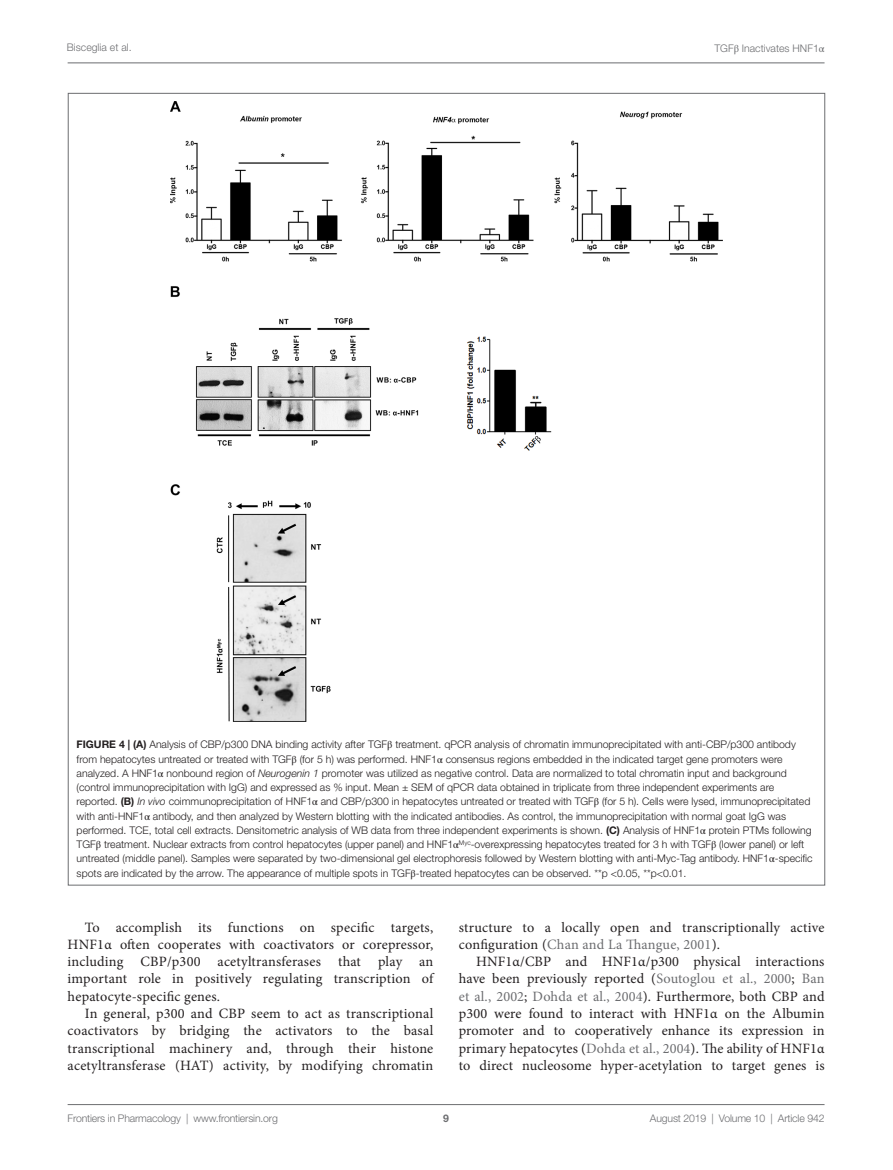
<style>
.page{position:relative;width:893px;height:1170px;background:#fff}
.page>*{position:absolute;margin:0;border:0;box-sizing:border-box;transform-origin:0 0}
.T{font:14.25px/17.2px "Minion Pro";letter-spacing:.015em;color:#231f20;text-align:justify}
.FC{font:300 10.5px/14.2px "Helvetica Neue LT Std";color:#231f20}
.t1{font:300 10.5px "Helvetica Neue LT Std";letter-spacing:-.015em;color:#6c6d70}
.t2{font:700 10.5px "Helvetica Neue LT Std";color:#6c6d70}
.s1{font-family:"STIX General";font-weight:400}
.s2{font-weight:700}
.s3{font-style:italic}
.s4{color:#6c6d70}
</style>
<div class="page">
<hr style="left:68px;top:63px;width:756px;height:1px;background:#6c6d70">
<hr style="left:68px;top:1104px;width:756px;height:1px;background:#6c6d70">
<img style="left:170px;top:102px;width:553px;height:619px">
<p class="t1" style="left:67px;top:41px;width:66px">Bisceglia et al.</p>
<p class="t1" style="left:714px;top:42px;width:112px">TGF<span class="s1">β</span> Inactivates HNF1<span class="s1">α</span></p>
<p class="FC" style="left:77px;top:737px;width:738px"><span class="s2">FIGURE 4 | (A)</span> Analysis of CBP/p300 DNA binding activity after TGF<span class="s1">β</span> treatment. qPCR analysis of chromatin immunoprecipitated with anti-CBP/p300 antibody from hepatocytes untreated or treated with TGF<span class="s1">β</span> (for 5 h) was performed. HNF1<span class="s1">α</span> consensus regions embedded in the indicated target gene promoters were analyzed. A HNF1<span class="s1">α</span> nonbound region of <span class="s3">Neurogenin 1</span> promoter was utilized as negative control. Data are normalized to total chromatin input and background (control immunoprecipitation with IgG) and expressed as % input. Mean ± SEM of qPCR data obtained in triplicate from three independent experiments are reported. <span class="s2">(B)</span> <span class="s3">In vivo</span> coimmunoprecipitation of HNF1<span class="s1">α</span> and CBP/p300 in hepatocytes untreated or treated with TGF<span class="s1">β</span> (for 5 h). Cells were lysed, immunoprecipitated with anti-HNF1<span class="s1">α</span> antibody, and then analyzed by Western blotting with the indicated antibodies. As control, the immunoprecipitation with normal goat IgG was performed. TCE, total cell extracts. Densitometric analysis of WB data from three independent experiments is shown. <span class="s2">(C)</span> Analysis of HNF1<span class="s1">α</span> protein PTMs following TGF<span class="s1">β</span> treatment. Nuclear extracts from control hepatocytes (upper panel) and HNF1<span class="s1">α</span><sup>Myc</sup>-overexpressing hepatocytes treated for 3 h with TGF<span class="s1">β</span> (lower panel) or left untreated (middle panel). Samples were separated by two-dimensional gel electrophoresis followed by Western blotting with anti-Myc-Tag antibody. HNF1<span class="s1">α</span>-specific spots are indicated by the arrow. The appearance of multiple spots in TGF<span class="s1">β</span>-treated hepatocytes can be observed. **p &lt;0.05, **p&lt;0.01.</p>
<p class="T" style="left:68px;top:918px;width:367px;text-indent:17px">To accomplish its functions on specific targets, HNF1α often cooperates with coactivators or corepressor, including CBP/p300 acetyltransferases that play an important role in positively regulating transcription of hepatocyte-specific genes.</p>
<p class="T" style="left:68px;top:1004px;width:367px;text-indent:17px">In general, p300 and CBP seem to act as transcriptional coactivators by bridging the activators to the basal transcriptional machinery and, through their histone acetyltransferase (HAT) activity, by modifying chromatin</p>
<p class="T" style="left:459px;top:918px;width:367px">structure to a locally open and transcriptionally active configuration (<span class="s4">Chan and La Thangue, 2001</span>).</p>
<p class="T" style="left:459px;top:953px;width:367px;text-indent:17px">HNF1α/CBP and HNF1α/p300 physical interactions have been previously reported (<span class="s4">Soutoglou et al., 2000</span>; <span class="s4">Ban et al., 2002</span>; <span class="s4">Dohda et al., 2004</span>). Furthermore, both CBP and p300 were found to interact with HNF1α on the Albumin promoter and to cooperatively enhance its expression in primary hepatocytes (<span class="s4">Dohda et al., 2004</span>). The ability of HNF1α to direct nucleosome hyper-acetylation to target genes is</p>
<p class="t1" style="left:68px;top:1111px;width:212px">Frontiers in Pharmacology | www.frontiersin.org</p>
<p class="t2" style="left:443px;top:1111px;width:7px">9</p>
<p class="t1" style="left:650px;top:1111px;width:176px">August 2019 | Volume 10 | Article 942</p>
</div>
